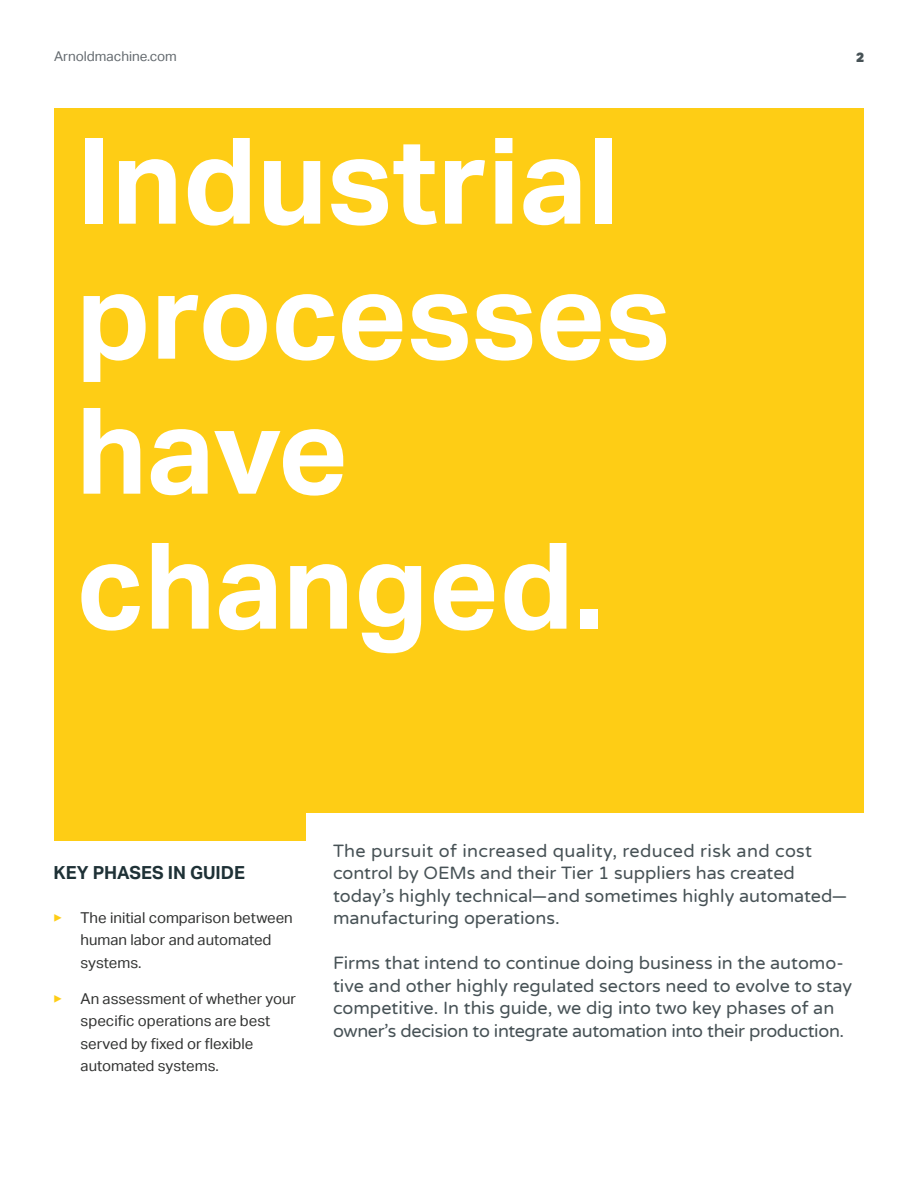
<style>
.page{position:relative;width:918px;height:1188px;background:#fff}
.page>*{position:absolute;margin:0;border:0;box-sizing:border-box;transform-origin:0 0}
.t1{font:700 120px/135px "Aktiv Grotesk";color:#fff}
.Introduction{font:18px/22.5px "Varela Round";color:#475256}
.t2{font:700 18px "Aktiv Grotesk";color:#1e3136}
.t3{font:15px/22.5px "Aktiv Grotesk";color:#323332}
.t4{font:13.5px "Aktiv Grotesk";color:#63696e}
.t5{font:900 13.5px "Aktiv Grotesk";color:#475256}
.s1{color:#fecd15}
</style>
<div class="page">
<div style="left:54px;top:108px;width:810px;height:733px;background:#fecd15"></div>
<div style="left:306px;top:814px;width:574px;height:293px;background:#fff"></div>
<p class="t4" style="left:54px;top:49px;width:124px">Arnoldmachine.com</p>
<p class="t5" style="left:856px;top:49px;width:9px">2</p>
<h3 class="t1" style="left:76px;top:115px;width:596px">Industrial processes have changed.</h3>
<h4 class="t2" style="left:54px;top:862px;width:193px">KEY PHASES IN GUIDE</h4>
<p class="t3" style="left:81px;top:906px;width:214px;text-indent:-27px"><span class="s1">▶</span> The initial comparison between human labor and automated systems.</p>
<p class="t3" style="left:81px;top:987px;width:217px;text-indent:-27px"><span class="s1">▶</span> An assessment of whether your specific operations are best served by fixed or flexible automated systems.</p>
<p class="Introduction" style="left:333px;top:839px;width:516px">The pursuit of increased quality, reduced risk and cost control by OEMs and their Tier 1 suppliers has created today’s highly technical—and sometimes highly automated— manufacturing operations.</p>
<p class="Introduction" style="left:333px;top:951px;width:521px">Firms that intend to continue doing business in the automo&shy;tive and other highly regulated sectors need to evolve to stay competitive. In this guide, we dig into two key phases of an owner’s decision to integrate automation into their production.</p>
</div>
